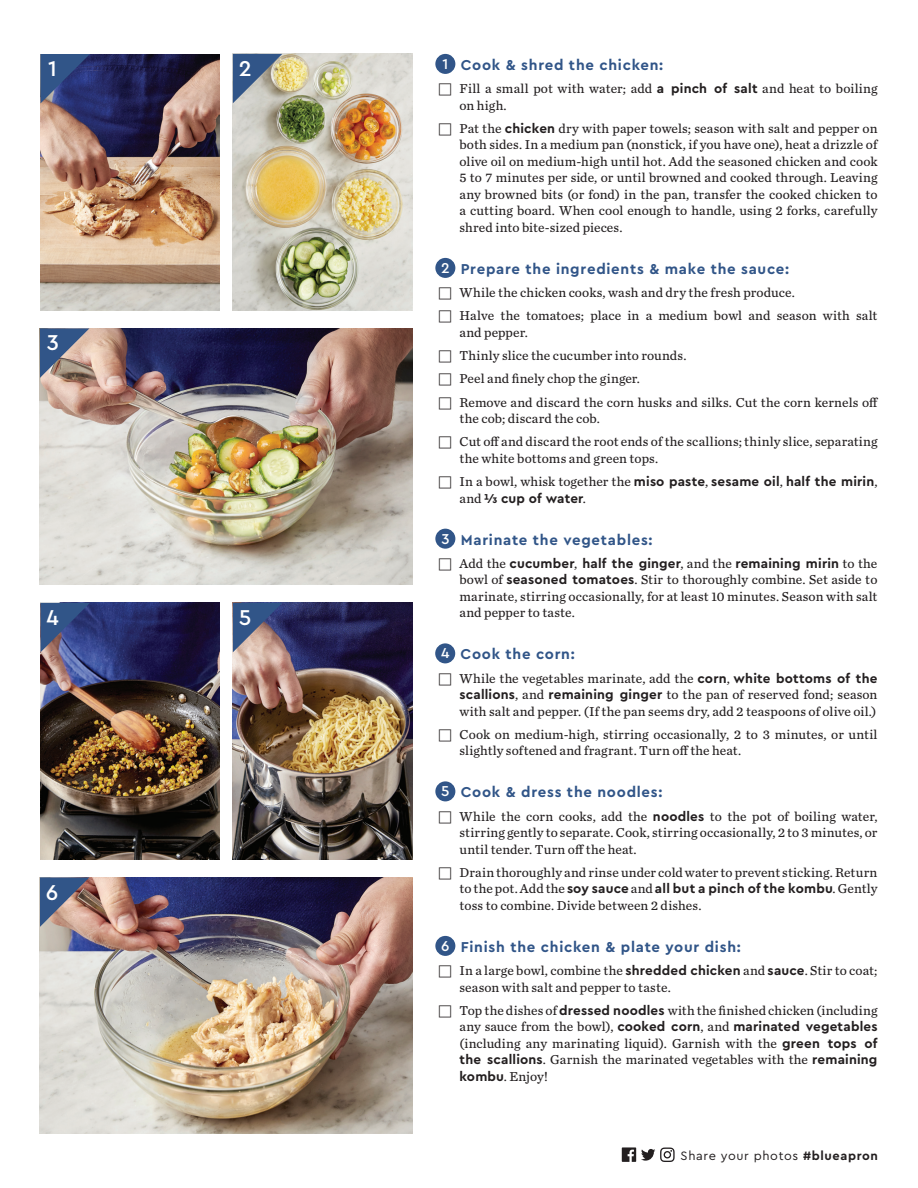
<style>
.page{position:relative;width:918px;height:1188px;background:#fff}
.page>*{position:absolute;margin:0;border:0;box-sizing:border-box;transform-origin:0 0}
.t1{font:500 22.5px "Cera PRO";color:#fff}
.Step_Header{font:700 15px "Cera PRO";letter-spacing:.05em;color:#315588}
.t2{font:500 15px "Cera PRO";color:#fff}
.t3{font:13.5px/16.5px "Chronicle Text G3";letter-spacing:.01em;color:#231f20}
.t4{font:700 13.5px/16.5px "Cera PRO";letter-spacing:.015em;color:#231f20}
.t5{font:12.75px "Cera PRO";letter-spacing:.05em;color:#231f20}
.s1{font-family:"Cera PRO";font-weight:700}
.s2{font-family:"Chronicle Text G3";font-weight:400}
.s3{font-weight:700}
</style>
<div class="page">
<svg style="left:622px;top:1147px;width:53px;height:15px"></svg>
<div style="left:435px;top:54px;width:20px;height:20px;background:#315588;border-radius:50%"></div>
<div style="left:435px;top:258px;width:20px;height:20px;background:#315588;border-radius:50%"></div>
<div style="left:435px;top:529px;width:20px;height:20px;background:#315588;border-radius:50%"></div>
<div style="left:435px;top:643px;width:20px;height:20px;background:#315588;border-radius:50%"></div>
<div style="left:435px;top:781px;width:20px;height:20px;background:#315588;border-radius:50%"></div>
<div style="left:435px;top:936px;width:20px;height:20px;background:#315588;border-radius:50%"></div>
<img style="left:40px;top:328px;width:372px;height:257px">
<img style="left:40px;top:877px;width:372px;height:257px">
<img style="left:40px;top:54px;width:180px;height:256px">
<img style="left:40px;top:603px;width:180px;height:256px">
<img style="left:233px;top:54px;width:179px;height:256px">
<img style="left:233px;top:603px;width:179px;height:256px">
<svg style="left:40px;top:54px;width:50px;height:49px;background:#334981"></svg>
<svg style="left:40px;top:328px;width:49px;height:50px;background:#767b8c"></svg>
<svg style="left:40px;top:603px;width:50px;height:49px;background:#3e5287"></svg>
<svg style="left:40px;top:877px;width:49px;height:50px;background:#7b798a"></svg>
<svg style="left:233px;top:54px;width:49px;height:49px;background:#7a8a99"></svg>
<svg style="left:233px;top:603px;width:49px;height:49px;background:#686e8b"></svg>
<p class="t1" style="left:48px;top:54px;width:10px">1</p>
<p class="t1" style="left:47px;top:328px;width:14px">3</p>
<p class="t1" style="left:46px;top:603px;width:14px">4</p>
<p class="t1" style="left:46px;top:877px;width:14px">6</p>
<p class="t1" style="left:239px;top:54px;width:14px">2</p>
<p class="t1" style="left:239px;top:603px;width:14px">5</p>
<p class="t2" style="left:442px;top:54px;width:7px">1</p>
<p class="Step_Header" style="left:461px;top:55px;width:204px">Cook &amp; shred the chicken:</p>
<p class="t3" style="left:460px;top:80px;width:419px">Fill a small pot with water; add <span class="s1">a pinch of salt</span> and heat to boiling on high.</p>
<p class="t3" style="left:460px;top:120px;width:420px;text-align:justify">Pat the <span class="s1">chicken</span> dry with paper towels; season with salt and pepper on both sides. In a medium pan (nonstick, if you have one), heat a drizzle of olive oil on medium-high until hot. Add the seasoned chicken and cook 5 to 7 minutes per side, or until browned and cooked through. Leaving any browned bits (or fond) in the pan, transfer the cooked chicken to a cutting board. When cool enough to handle, using 2 forks, carefully shred into bite-sized pieces.</p>
<p class="t2" style="left:441px;top:258px;width:10px">2</p>
<p class="Step_Header" style="left:461px;top:259px;width:330px">Prepare the ingredients &amp; make the sauce:</p>
<p class="t3" style="left:460px;top:284px;width:337px">While the chicken cooks, wash and dry the fresh produce.</p>
<p class="t3" style="left:460px;top:307px;width:419px">Halve the tomatoes; place in a medium bowl and season with salt and pepper.</p>
<p class="t3" style="left:460px;top:347px;width:228px">Thinly slice the cucumber into rounds.</p>
<p class="t3" style="left:460px;top:370px;width:182px">Peel and finely chop the ginger.</p>
<p class="t3" style="left:460px;top:393px;width:420px">Remove and discard the corn husks and silks. Cut the corn kernels off the cob; discard the cob.</p>
<p class="t3" style="left:460px;top:433px;width:419px">Cut off and discard the root ends of the scallions; thinly slice, separating the white bottoms and green tops.</p>
<p class="t4" style="left:460px;top:473px;width:419px"><span class="s2">In a bowl, whisk together the</span> miso paste<span class="s2">,</span> sesame oil<span class="s2">,</span> half the mirin<span class="s2">, and</span> ⅓ cup of water<span class="s2">.</span></p>
<p class="t2" style="left:441px;top:529px;width:10px">3</p>
<p class="Step_Header" style="left:461px;top:530px;width:193px">Marinate the vegetables:</p>
<p class="t3" style="left:460px;top:555px;width:419px;text-align:justify">Add the <span class="s1">cucumber</span>, <span class="s1">half the ginger</span>, and the <span class="s1">remaining mirin</span> to the bowl of <span class="s1">seasoned tomatoes</span>. Stir to thoroughly combine. Set aside to marinate, stirring occasionally, for at least 10 minutes. Season with salt and pepper to taste.</p>
<p class="t2" style="left:441px;top:643px;width:10px">4</p>
<p class="Step_Header" style="left:461px;top:644px;width:116px">Cook the corn:</p>
<p class="t3" style="left:460px;top:669px;width:420px;text-align:justify">While the vegetables marinate, add the <span class="s1">corn</span>, <span class="s1">white bottoms of the scallions</span>, and <span class="s1">remaining ginger</span> to the pan of reserved fond; season with salt and pepper. (If the pan seems dry, add 2 teaspoons of olive oil.)</p>
<p class="t3" style="left:460px;top:726px;width:420px">Cook on medium-high, stirring occasionally, 2 to 3 minutes, or until slightly softened and fragrant. Turn off the heat.</p>
<p class="t2" style="left:441px;top:781px;width:10px">5</p>
<p class="Step_Header" style="left:461px;top:782px;width:203px">Cook &amp; dress the noodles:</p>
<p class="t3" style="left:460px;top:807px;width:420px;text-align:justify">While the corn cooks, add the <span class="s1">noodles</span> to the pot of boiling water, stirring gently to separate. Cook, stirring occasionally, 2 to 3 minutes, or until tender. Turn off the heat.</p>
<p class="t3" style="left:460px;top:864px;width:419px;text-align:justify">Drain thoroughly and rinse under cold water to prevent sticking. Return to the pot. Add the <span class="s1">soy sauce</span> and <span class="s1">all but a pinch of the kombu</span>. Gently toss to combine. Divide between 2 dishes.</p>
<p class="t2" style="left:441px;top:936px;width:10px">6</p>
<p class="Step_Header" style="left:461px;top:937px;width:282px">Finish the chicken &amp; plate your dish:</p>
<p class="t3" style="left:460px;top:962px;width:419px">In a large bowl, combine the <span class="s1">shredded chicken</span> and <span class="s1">sauce</span>. Stir to coat; season with salt and pepper to taste.</p>
<p class="t3" style="left:460px;top:1002px;width:419px;text-align:justify">Top the dishes of <span class="s1">dressed noodles</span> with the finished chicken (including any sauce from the bowl), <span class="s1">cooked corn</span>, and <span class="s1">marinated vegetables </span>(including any marinating liquid). Garnish with the <span class="s1">green tops of the scallions</span>. Garnish the marinated vegetables with the <span class="s1">remaining kombu</span>. Enjoy!</p>
<p class="t5" style="left:681px;top:1147px;width:199px">Share your photos <span class="s3">#blueapron</span></p>
</div>
